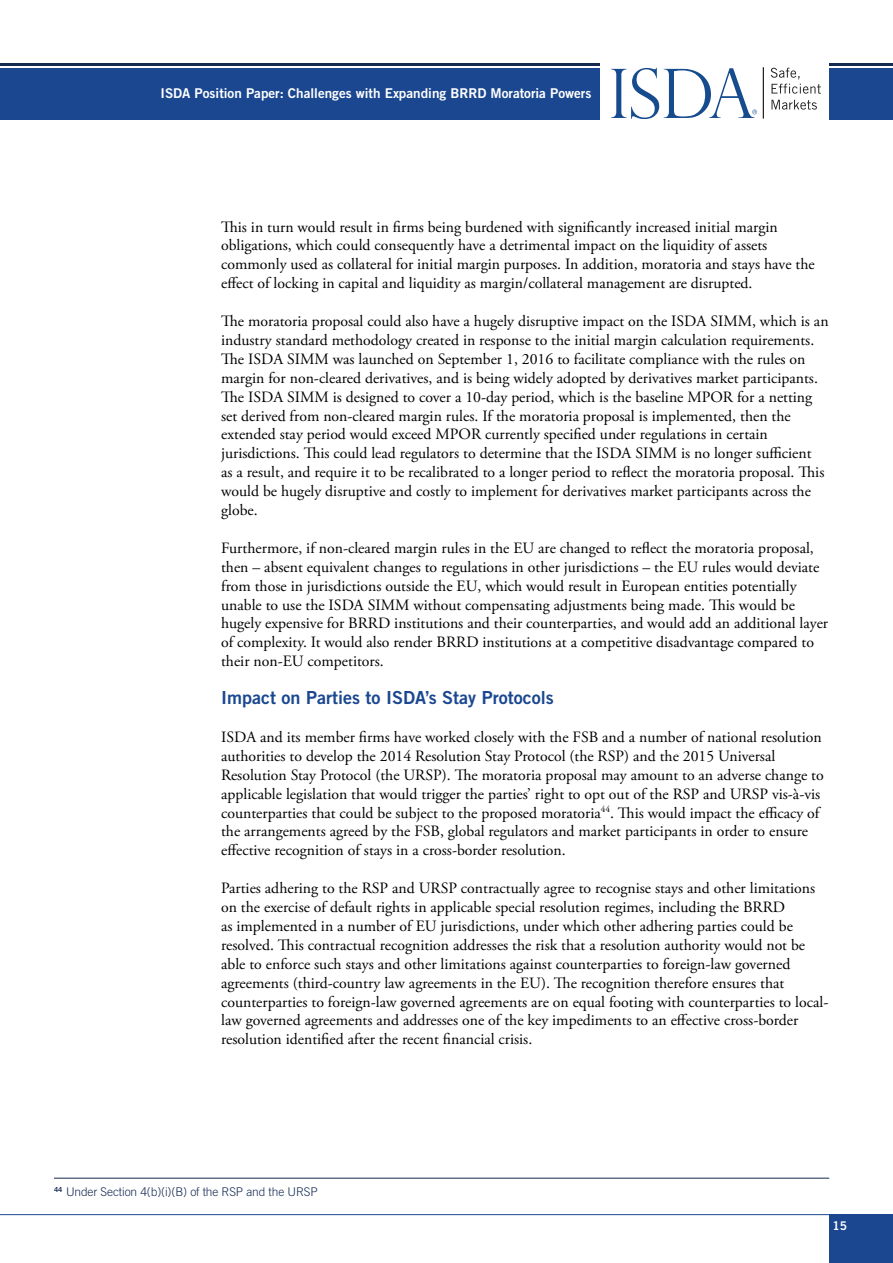
<style>
.page{position:relative;width:893px;height:1263px;background:#fff}
.page>*{position:absolute;margin:0;border:0;box-sizing:border-box;transform-origin:0 0}
.t1{font:18px "Trade Gothic LT Std Bd 2";color:#1a4790}
.t2{font:15.75px/18.9px "Adobe Garamond Pro";color:#000}
.t3{font:13.5px "Trade Gothic LT Std Bd 2";color:#fff}
.t4{font:300 12px "Trade Gothic LT Std";letter-spacing:-.01em;color:#152a52}
.t5{font:12px "Trade Gothic Bold Two";color:#fff}
</style>
<div class="page">
<div style="left:0;top:68px;width:600px;height:51px;background:#1a4790"></div>
<div style="left:829px;top:68px;width:64px;height:51px;background:#1a4790"></div>
<hr style="left:0;top:64px;width:600px;height:2px;background:#152a52">
<hr style="left:829px;top:64px;width:64px;height:2px;background:#152a52">
<div style="left:829px;top:1214px;width:64px;height:49px;background:#1a4790"></div>
<svg style="left:771px;top:68px;width:50px;height:26px"></svg>
<svg style="left:771px;top:100px;width:46px;height:10px"></svg>
<hr style="left:763px;top:67px;width:1px;height:51px;background:#231f20">
<svg style="left:611px;top:68px;width:146px;height:51px"></svg>
<hr style="left:0;top:1214px;width:829px;height:1px;background:#1a4790">
<hr style="left:54px;top:1178px;width:775px;height:1px;background:#152a52">
<p class="t3" style="left:160px;top:85px;width:432px">ISDA Position Paper: Challenges with Expanding BRRD Moratoria Powers</p>
<p class="t2" style="left:221px;top:218px;width:595px">This in turn would result in firms being burdened with significantly increased initial margin obligations, which could consequently have a detrimental impact on the liquidity of assets commonly used as collateral for initial margin purposes. In addition, moratoria and stays have the effect of locking in capital and liquidity as margin/collateral management are disrupted.</p>
<p class="t2" style="left:221px;top:312px;width:609px">The moratoria proposal could also have a hugely disruptive impact on the ISDA SIMM, which is an industry standard methodology created in response to the initial margin calculation requirements.<br>The ISDA SIMM was launched on September 1, 2016 to facilitate compliance with the rules on margin for non-cleared derivatives, and is being widely adopted by derivatives market participants.<br>The ISDA SIMM is designed to cover a 10-day period, which is the baseline MPOR for a netting set derived from non-cleared margin rules. If the moratoria proposal is implemented, then the extended stay period would exceed MPOR currently specified under regulations in certain jurisdictions. This could lead regulators to determine that the ISDA SIMM is no longer sufficient<br>as a result, and require it to be recalibrated to a longer period to reflect the moratoria proposal. This would be hugely disruptive and costly to implement for derivatives market participants across the globe.</p>
<p class="t2" style="left:221px;top:539px;width:608px">Furthermore, if non-cleared margin rules in the EU are changed to reflect the moratoria proposal, then – absent equivalent changes to regulations in other jurisdictions – the EU rules would deviate from those in jurisdictions outside the EU, which would result in European entities potentially unable to use the ISDA SIMM without compensating adjustments being made. This would be hugely expensive for BRRD institutions and their counterparties, and would add an additional layer of complexity. It would also render BRRD institutions at a competitive disadvantage compared to their non-EU competitors.</p>
<p class="t1" style="left:221px;top:686px;width:334px">Impact on Parties to ISDA’s Stay Protocols</p>
<p class="t2" style="left:221px;top:728px;width:604px">ISDA and its member firms have worked closely with the FSB and a number of national resolution authorities to develop the 2014 Resolution Stay Protocol (the RSP) and the 2015 Universal Resolution Stay Protocol (the URSP). The moratoria proposal may amount to an adverse change to applicable legislation that would trigger the parties’ right to opt out of the RSP and URSP vis-à-vis counterparties that could be subject to the proposed moratoria<sup>44</sup>. This would impact the efficacy of the arrangements agreed by the FSB, global regulators and market participants in order to ensure effective recognition of stays in a cross-border resolution.</p>
<p class="t2" style="left:221px;top:879px;width:609px">Parties adhering to the RSP and URSP contractually agree to recognise stays and other limitations on the exercise of default rights in applicable special resolution regimes, including the BRRD<br>as implemented in a number of EU jurisdictions, under which other adhering parties could be resolved. This contractual recognition addresses the risk that a resolution authority would not be able to enforce such stays and other limitations against counterparties to foreign-law governed agreements (third-country law agreements in the EU). The recognition therefore ensures that counterparties to foreign-law governed agreements are on equal footing with counterparties to local&shy;law governed agreements and addresses one of the key impediments to an effective cross-border resolution identified after the recent financial crisis.</p>
<p class="t4" style="left:54px;top:1184px;width:265px"><sup>44</sup> Under Section 4(b)(i)(B) of the RSP and the URSP</p>
<p class="t5" style="left:833px;top:1219px;width:16px">15</p>
</div>
